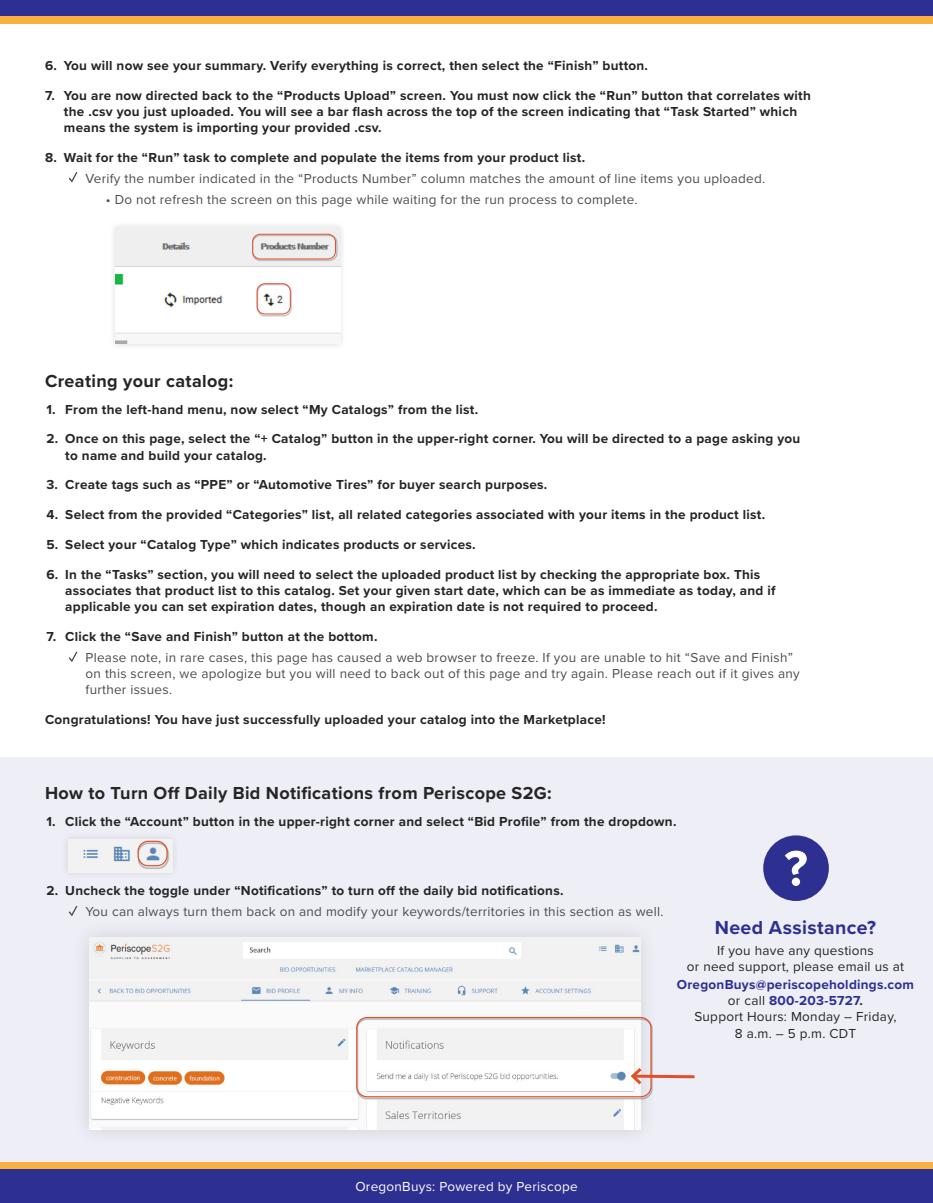
<style>
.page{position:relative;width:933px;height:1203px;background:#fff}
.page>*{position:absolute;margin:0;border:0;box-sizing:border-box;transform-origin:0 0}
.t1{font:700 51.3px "Proxima Nova";color:#fff}
.t2{font:700 19.5px "Proxima Nova";letter-spacing:.02em;color:#2e3091}
.t3{font:700 18px "Proxima Nova";letter-spacing:.02em;color:#252524}
.t4{font:700 13.5px/16.2px "Proxima Nova";letter-spacing:.02em;color:#252524}
.t5{font:13.5px/16.2px "Proxima Nova";letter-spacing:.02em;color:#4d4c4c}
.t6{font:13.5px/16.2px "Proxima Nova";letter-spacing:.02em;color:#252524;text-align:center}
.t7{font:13.5px "Proxima Nova";letter-spacing:.02em;color:#4d4c4f}
.t8{font:13.5px "Proxima Nova";letter-spacing:.02em;color:#fff}
.s1{font-weight:700;color:#2e3091}
.s2{font-weight:700;color:#272626}
</style>
<div class="page">
<div style="left:0;top:756px;width:932px;height:418px;background:#eeeef6"></div>
<div style="left:0;top:1161px;width:932px;height:8px;background:#fab040"></div>
<div style="left:0;top:0;width:932px;height:17px;background:#2e3091"></div>
<div style="left:0;top:1169px;width:932px;height:33px;background:#2e3091"></div>
<div style="left:0;top:17px;width:932px;height:7px;background:#fab040"></div>
<svg style="left:69px;top:651px;width:8px;height:11px"></svg>
<svg style="left:69px;top:905px;width:8px;height:11px"></svg>
<svg style="left:69px;top:172px;width:8px;height:10px"></svg>
<div style="left:109px;top:221px;width:237px;height:129px;background:#f5f5f5"></div>
<img style="left:115px;top:233px;width:225px;height:111px">
<div style="left:256px;top:283px;width:36px;height:33px;background:#231f20;opacity:.4"></div>
<div style="left:256px;top:283px;width:34px;height:31px;border:1px solid #e0502b;border-radius:8px"></div>
<div style="left:252px;top:234px;width:85px;height:27px;background:#231f20;opacity:.4"></div>
<div style="left:252px;top:234px;width:84px;height:25px;border:1px solid #e0502b;border-radius:8px"></div>
<div style="left:60px;top:830px;width:120px;height:50px;background:#ededf2"></div>
<img style="left:82px;top:846px;width:80px;height:23px">
<div style="left:72px;top:919px;width:586px;height:228px;background:#eaeaf2"></div>
<img style="left:90px;top:941px;width:550px;height:188px">
<div style="left:137px;top:841px;width:32px;height:27px;background:#231f20;opacity:.4"></div>
<div style="left:137px;top:840px;width:31px;height:26px;border:1px solid #e0502b;border-radius:10px"></div>
<div style="left:356px;top:1017px;width:296px;height:82px;background:#231f20;opacity:.4"></div>
<div style="left:356px;top:1016px;width:295px;height:80px;border:1px solid #e0502b;border-radius:10px"></div>
<svg style="left:628px;top:1064px;width:67px;height:23px"></svg>
<div style="left:762px;top:835px;width:66px;height:65px;background:#2e3091;border-radius:50%"></div>
<p class="t4" style="left:45px;top:57px;width:604px">6. You will now see your summary. Verify everything is correct, then select the “Finish” button.</p>
<p class="t4" style="left:64px;top:87px;width:748px;text-indent:-19px">7. You are now directed back to the “Products Upload” screen. You must now click the “Run” button that correlates with the .csv you just uploaded. You will see a bar flash across the top of the screen indicating that “Task Started” which means the system is importing your provided .csv.</p>
<p class="t4" style="left:45px;top:149px;width:541px">8. Wait for the “Run” task to complete and populate the items from your product list.</p>
<p class="t5" style="left:86px;top:170px;width:681px">Verify the number indicated in the “Products Number” column matches the amount of line items you uploaded.</p>
<p class="t7" style="left:106px;top:189px;width:533px">• Do not refresh the screen on this page while waiting for the run process to complete.</p>
<p class="t3" style="left:45px;top:367px;width:189px">Creating your catalog:</p>
<p class="t4" style="left:46px;top:401px;width:433px">1. From the left-hand menu, now select “My Catalogs” from the list.</p>
<p class="t4" style="left:65px;top:430px;width:736px;text-indent:-19px">2. Once on this page, select the “+ Catalog” button in the upper-right corner. You will be directed to a page asking you to name and build your catalog.</p>
<p class="t4" style="left:46px;top:476px;width:502px">3. Create tags such as “PPE” or “Automotive Tires” for buyer search purposes.</p>
<p class="t4" style="left:46px;top:506px;width:720px">4. Select from the provided “Categories” list, all related categories associated with your items in the product list.</p>
<p class="t4" style="left:46px;top:536px;width:430px">5. Select your “Catalog Type” which indicates products or services.</p>
<p class="t4" style="left:65px;top:565px;width:711px;text-indent:-19px">6. In the “Tasks” section, you will need to select the uploaded product list by checking the appropriate box. This associates that product list to this catalog. Set your given start date, which can be as immediate as today, and if applicable you can set expiration dates, though an expiration date is not required to proceed.</p>
<p class="t4" style="left:46px;top:627px;width:332px">7. Click the “Save and Finish” button at the bottom.</p>
<p class="t5" style="left:86px;top:648px;width:715px">Please note, in rare cases, this page has caused a web browser to freeze. If you are unable to hit “Save and Finish” on this screen, we apologize but you will need to back out of this page and try again. Please reach out if it gives any further issues.</p>
<p class="t4" style="left:45px;top:710px;width:561px">Congratulations! You have just successfully uploaded your catalog into the Marketplace!</p>
<p class="t3" style="left:45px;top:779px;width:508px">How to Turn Off Daily Bid Notifications from Periscope S2G:</p>
<p class="t4" style="left:46px;top:813px;width:631px">1. Click the “Account” button in the upper-right corner and select “Bid Profile” from the dropdown.</p>
<p class="t4" style="left:46px;top:882px;width:518px">2. Uncheck the toggle under “Notifications” to turn off the daily bid notifications.</p>
<p class="t5" style="left:86px;top:902px;width:579px">You can always turn them back on and modify your keywords/territories in this section as well.</p>
<p class="t1" style="left:784px;top:829px;width:25px">?</p>
<p class="t2" style="left:714px;top:912px;width:163px">Need Assistance?</p>
<p class="t6" style="left:686px;top:941px;width:218px">If you have any questions<br>or need support, please email us at</p>
<p class="t6" style="left:676px;top:975px;width:238px"><span class="s1">OregonBuys@periscopeholdings.com </span>or call <span class="s1">800-203-5727</span><span class="s2">.<br></span>Support Hours: Monday – Friday,<br>8 a.m. – 5 p.m. CDT</p>
<p class="t8" style="left:355px;top:1176px;width:224px">OregonBuys: Powered by Periscope</p>
</div>
